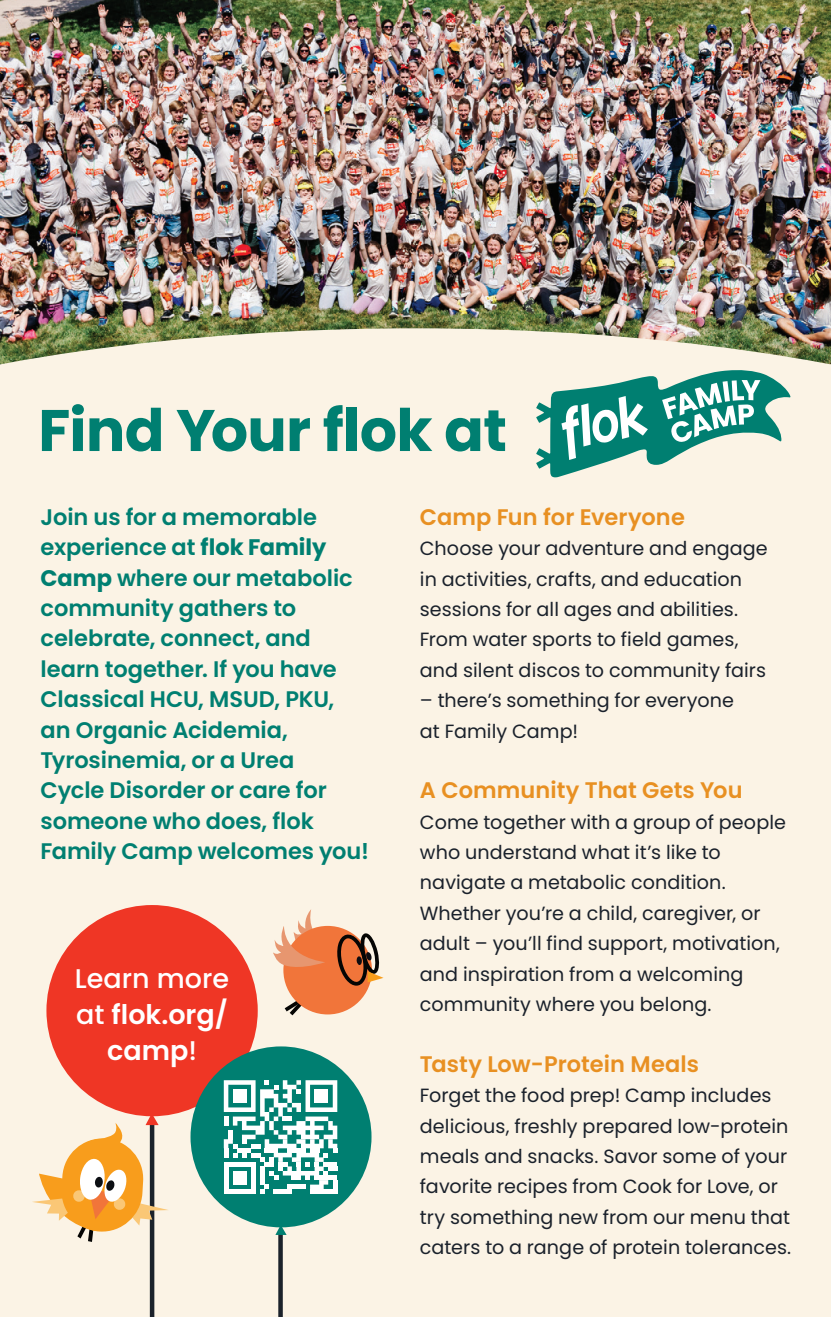
<style>
.page{position:relative;width:831px;height:1317px;background:#fff}
.page>*{position:absolute;margin:0;border:0;box-sizing:border-box;transform-origin:0 0}
.t1{font:700 58.5px "Poppins";letter-spacing:-.015em;color:#007f71}
.t2{font:600 27px/36px "Poppins";color:#fff;text-align:center}
.t3{font:600 22.5px/30.4px "Poppins";color:#007f71}
.t4{font:600 22.5px "Poppins";letter-spacing:.005em;color:#e89022}
.t5{font:19.12px/30.4px "Poppins";letter-spacing:.005em;color:#1a212b}
.s1{font-weight:700}
.s2{font-weight:500}
</style>
<div class="page">
<div style="left:0;top:0;width:830px;height:1316px;background:#fbf3e5"></div>
<img style="left:0;top:0;width:830px;height:328px">
<svg style="left:0;top:328px;width:830px;height:150px"></svg>
<hr style="left:150px;top:1121px;width:4px;height:195px;background:#1b222b">
<div style="left:46px;top:905px;width:212px;height:211px;background:#ef3625;border-radius:50%"></div>
<div style="left:278px;top:1231px;width:5px;height:85px;background:#1b222b"></div>
<div style="left:190px;top:1046px;width:181px;height:181px;background:#007f71;border-radius:50%"></div>
<svg style="left:275px;top:1227px;width:11px;height:7px"></svg>
<svg style="left:224px;top:1080px;width:113px;height:113px"></svg>
<svg style="left:536px;top:368px;width:254px;height:109px"></svg>
<svg style="left:284px;top:999px;width:19px;height:16px"></svg>
<div style="left:283px;top:925px;width:89px;height:89px;background:#f1753a;border-radius:50%"></div>
<svg style="left:273px;top:909px;width:110px;height:76px"></svg>
<svg style="left:32px;top:1113px;width:136px;height:128px"></svg>
<h1 class="t1" style="left:38px;top:396px;width:470px">Find Your flok at</h1>
<p class="t3" style="left:40px;top:502px;width:330px">Join us for a memorable experience at <span class="s1">flok Family<br>Camp</span> where our metabolic community gathers to celebrate, connect, and learn together. If you have<br>Classical HCU, MSUD, PKU, an Organic Acidemia,<br>Tyrosinemia, or a Urea<br>Cycle Disorder or care for someone who does, flok<br>Family Camp welcomes you!</p>
<h2 class="t2" style="left:75px;top:960px;width:156px"><span class="s2">Learn more at</span> flok.org/ camp<span class="s2">!</span></h2>
<p class="t4" style="left:420px;top:504px;width:266px">Camp Fun for Everyone</p>
<p class="t5" style="left:420px;top:533px;width:349px">Choose your adventure and engage in activities, crafts, and education sessions for all ages and abilities.<br>From water sports to field games, and silent discos to community fairs</p>
<p class="t5" style="left:420px;top:685px;width:315px">– there’s something for everyone at Family Camp!</p>
<p class="t4" style="left:420px;top:777px;width:324px">A Community That Gets You</p>
<p class="t5" style="left:420px;top:806px;width:367px">Come together with a group of people who understand what it’s like to navigate a metabolic condition.<br>Whether you’re a child, caregiver, or adult – you’ll find support, motivation, and inspiration from a welcoming community where you belong.</p>
<p class="t4" style="left:420px;top:1050px;width:281px">Tasty Low-Protein Meals</p>
<p class="t5" style="left:420px;top:1080px;width:373px">Forget the food prep! Camp includes delicious, freshly prepared low-protein meals and snacks. Savor some of your favorite recipes from Cook for Love, or try something new from our menu that caters to a range of protein tolerances.</p>
</div>
